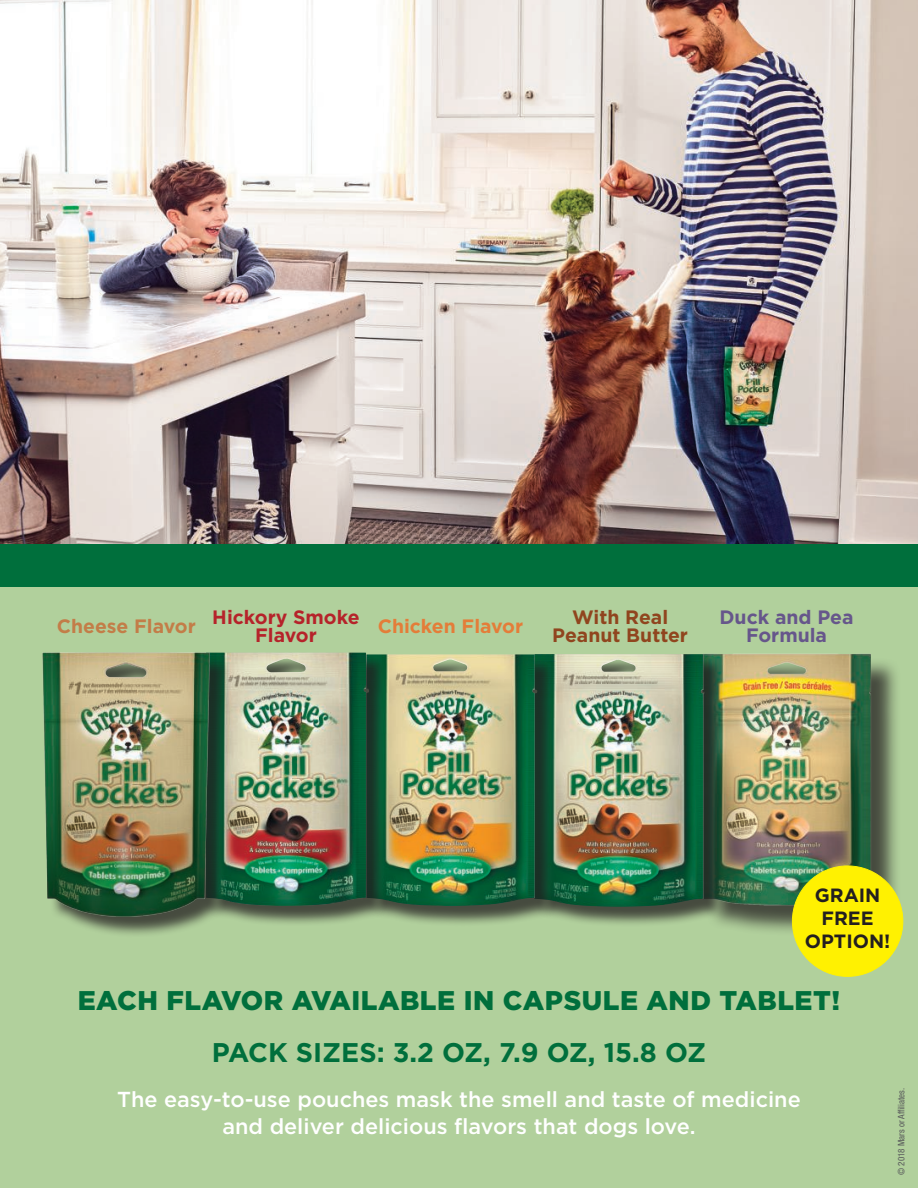
<style>
.page{position:relative;width:918px;height:1188px;background:#fff}
.page>*{position:absolute;margin:0;border:0;box-sizing:border-box;transform-origin:0 0}
.t1{font:900 27px "Gotham";letter-spacing:.02em;color:#006f3c}
.t2{font:700 27px "Gotham";color:#006f3c}
.t3{font:500 21.75px/27px "Gotham";color:#fff;text-align:center}
.t4{font:700 19.35px/18px "Gotham";color:#90451e;text-align:center}
.t5{font:700 19.35px/18px "Gotham";color:#b6232a;text-align:center}
.t6{font:700 19.35px/18px "Gotham";color:#66568b;text-align:center}
.t7{font:700 19.35px "Gotham";color:#e47d39}
.t8{font:700 19.35px "Gotham";color:#c37d48}
.t9{font:700 19.2px/23.1px "Gotham";color:#231f20;text-align:center}
.t10{font:condensed 9px "Helvetica Neue LT Std";color:#57585a}
</style>
<div class="page">
<img style="left:0;top:0;width:918px;height:544px">
<div style="left:0;top:586px;width:918px;height:602px;background:#b1d09c"></div>
<div style="left:0;top:544px;width:918px;height:42px;background:#006f3c"></div>
<div style="left:706px;top:658px;width:196px;height:278px;background:#231f20;opacity:.75"></div>
<img style="left:703px;top:653px;width:200px;height:261px">
<div style="left:537px;top:656px;width:187px;height:271px;background:#231f20;opacity:.75"></div>
<img style="left:210px;top:653px;width:493px;height:254px">
<div style="left:369px;top:657px;width:187px;height:270px;background:#231f20;opacity:.75"></div>
<div style="left:792px;top:866px;width:111px;height:110px;background:#fff101;border-radius:50%"></div>
<div style="left:208px;top:655px;width:179px;height:272px;background:#231f20;opacity:.75"></div>
<div style="left:46px;top:655px;width:185px;height:283px;background:#231f20;opacity:.75"></div>
<img style="left:42px;top:652px;width:168px;height:265px">
<p class="t8" style="left:57px;top:613px;width:141px">Cheese Flavor</p>
<p class="t5" style="left:212px;top:608px;width:149px">Hickory Smoke<br>Flavor</p>
<p class="t7" style="left:378px;top:613px;width:147px">Chicken Flavor</p>
<p class="t4" style="left:552px;top:608px;width:137px">With Real<br>Peanut Butter</p>
<p class="t6" style="left:720px;top:608px;width:136px">Duck and Pea<br>Formula</p>
<p class="t9" style="left:805px;top:884px;width:87px">GRAIN<br>FREE<br>OPTION!</p>
<p class="t1" style="left:78px;top:982px;width:764px">EACH FLAVOR AVAILABLE IN CAPSULE AND TABLET!</p>
<p class="t2" style="left:212px;top:1035px;width:496px">PACK SIZES: 3.2 OZ, 7.9 OZ, 15.8 OZ</p>
<p class="t3" style="left:117px;top:1086px;width:685px">The easy-to-use pouches mask the smell and taste of medicine and deliver delicious flavors that dogs love.</p>
<p class="t10" style="left:896px;top:1175px;width:89px;rotate:-90deg">© 2018 Mars or Affiliates.</p>
</div>
